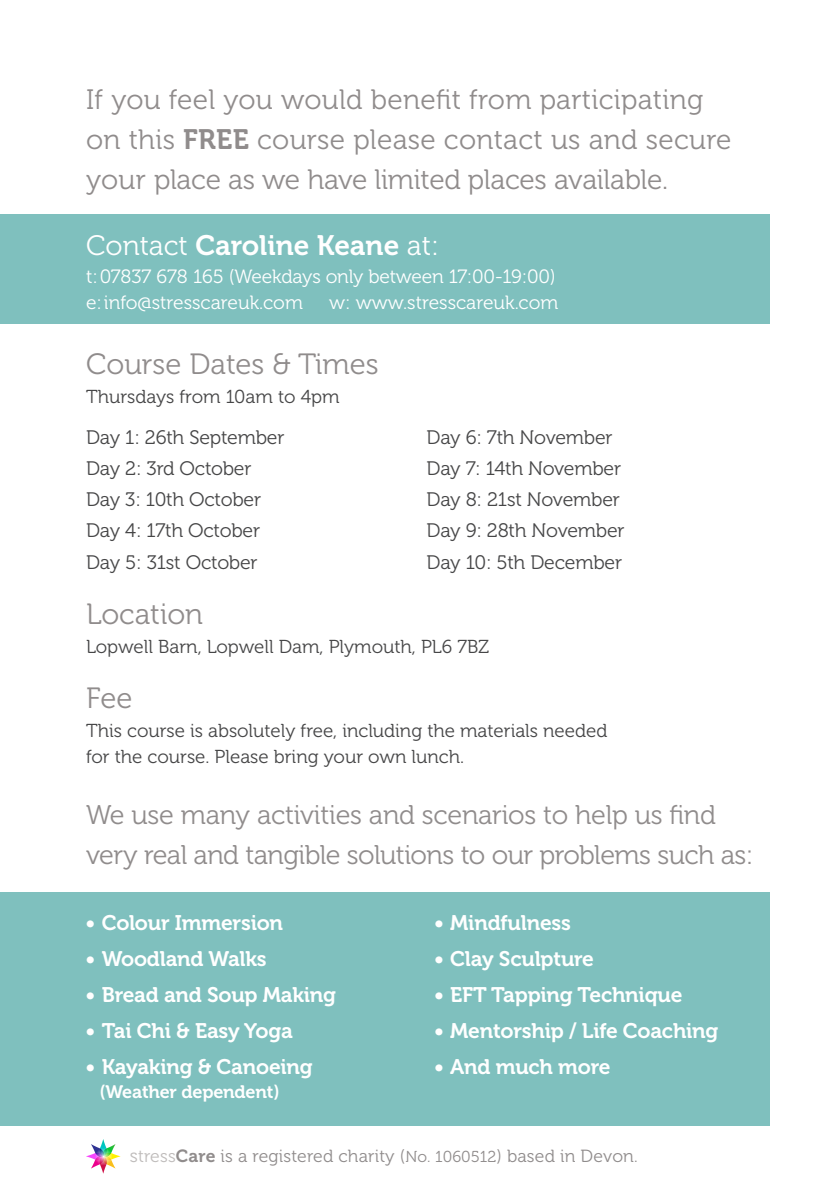
<style>
.page{position:relative;width:840px;height:1191px;background:#fff}
.page>*{position:absolute;margin:0;border:0;box-sizing:border-box;transform-origin:0 0}
.t1{font:29.2px "Museo 300";color:#908c8c}
.t2{font:28px/40px "Museo 300";letter-spacing:.01em;color:#908c8c}
.t3{font:28px "Museo 700";color:#fff}
.t4{font:27px/40px "Museo 300";letter-spacing:-.02em;color:#908c8c}
.t5{font:21px "Museo 700";letter-spacing:-.01em;color:#fff}
.t6{font:19.6px "Museo 300";letter-spacing:-.01em;color:#464647}
.t7{font:19.2px/26px "Museo 300";letter-spacing:-.005em;color:#fff}
.t8{font:18.8px/25.4px "Museo 300";color:#464647}
.t9{font:18px "Museo 700";letter-spacing:-.01em;color:#fff}
.t10{font:17.6px "Museo 300";letter-spacing:.01em;color:#908c8c}
.s1{font-family:"Museo 700"}
.s2{font-family:"Museo 300"}
.s3{font-size:18.4px;color:#bfbcbb}
.s4{color:#bfbcbb}
.s5{font-size:15.8px}
.s6{font-size:16.8px}
</style>
<div class="page">
<div style="left:0;top:891px;width:768px;height:234px;background:#7fc0be"></div>
<div style="left:0;top:214px;width:768px;height:109px;background:#7fc0be"></div>
<svg style="left:86px;top:1139px;width:34px;height:34px"></svg>
<p class="t2" style="left:86px;top:80px;width:646px">If you feel you would benefit from participating on this <span class="s1">FREE</span> course please contact us and secure your place as we have limited places available.</p>
<p class="t3" style="left:86px;top:230px;width:354px"><span class="s2">Contact</span> Caroline Keane <span class="s2">at:</span></p>
<p class="t7" style="left:86px;top:264px;width:471px">t: 07837 678 165 (Weekdays only between 17:00-19:00) e: info@stresscareuk.com</p>
<p class="t7" style="left:329px;top:290px;width:231px">w: www.stresscareuk.com</p>
<p class="t1" style="left:86px;top:348px;width:294px">Course Dates &amp; Times</p>
<p class="t8" style="left:86px;top:384px;width:255px">Thursdays from 10am to 4pm</p>
<p class="t6" style="left:86px;top:426px;width:200px">Day 1: 26th September</p>
<p class="t6" style="left:86px;top:457px;width:167px">Day 2: 3rd October</p>
<p class="t6" style="left:86px;top:489px;width:176px">Day 3: 10th October</p>
<p class="t6" style="left:86px;top:520px;width:175px">Day 4: 17th October</p>
<p class="t6" style="left:86px;top:551px;width:173px">Day 5: 31st October</p>
<p class="t6" style="left:426px;top:426px;width:187px">Day 6: 7th November</p>
<p class="t6" style="left:426px;top:457px;width:196px">Day 7: 14th November</p>
<p class="t6" style="left:426px;top:489px;width:195px">Day 8: 21st November</p>
<p class="t6" style="left:426px;top:520px;width:199px">Day 9: 28th November</p>
<p class="t6" style="left:426px;top:551px;width:197px">Day 10: 5th December</p>
<p class="t1" style="left:86px;top:598px;width:118px">Location</p>
<p class="t8" style="left:86px;top:634px;width:404px">Lopwell Barn, Lopwell Dam, Plymouth, PL6 7BZ</p>
<p class="t1" style="left:86px;top:682px;width:48px">Fee</p>
<p class="t8" style="left:86px;top:718px;width:522px">This course is absolutely free, including the materials needed for the course. Please bring your own lunch.</p>
<p class="t4" style="left:86px;top:795px;width:668px">We use many activities and scenarios to help us find very real and tangible solutions to our problems such as:</p>
<p class="t5" style="left:86px;top:910px;width:199px">• Colour Immersion</p>
<p class="t5" style="left:86px;top:946px;width:182px">• Woodland Walks</p>
<p class="t5" style="left:86px;top:982px;width:252px">• Bread and Soup Making</p>
<p class="t5" style="left:86px;top:1018px;width:209px">• Tai Chi &amp; Easy Yoga</p>
<p class="t5" style="left:86px;top:1054px;width:228px">• Kayaking &amp; Canoeing</p>
<p class="t9" style="left:99px;top:1081px;width:182px">(Weather dependent)</p>
<p class="t5" style="left:434px;top:910px;width:138px">• Mindfulness</p>
<p class="t5" style="left:434px;top:946px;width:161px">• Clay Sculpture</p>
<p class="t5" style="left:434px;top:982px;width:250px">• EFT Tapping Technique</p>
<p class="t5" style="left:434px;top:1018px;width:286px">• Mentorship / Life Coaching</p>
<p class="t5" style="left:434px;top:1054px;width:178px">• And much more</p>
<p class="t10" style="left:130px;top:1146px;width:509px"><span class="s3">s</span><span class="s4">tress</span><span class="s1">Care</span> is a registered charity (<span class="s5">No. 1060512</span>) based in Devon<span class="s6">.</span></p>
</div>
